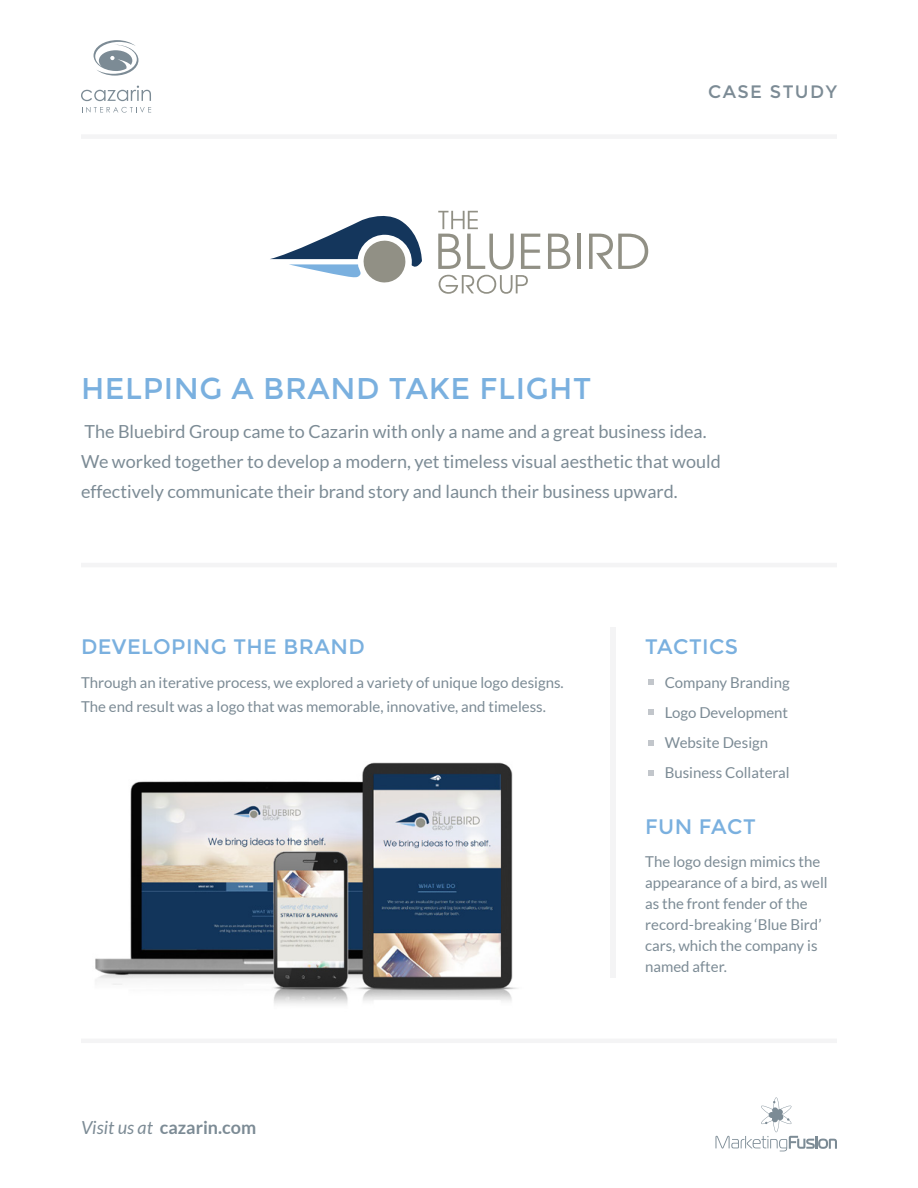
<style>
.page{position:relative;width:918px;height:1188px;background:#fff}
.page>*{position:absolute;margin:0;border:0;box-sizing:border-box;transform-origin:0 0}
.t1{font:30px "Montserrat";letter-spacing:.02em;color:#7ab0df}
.t2{font:21px "Montserrat";letter-spacing:.02em;color:#7ab0df}
.t3{font:18px/30px "Lato";color:#7c8b95}
.t4{font:700 18px "Lato";color:#7c8b95}
.t5{font:18px "Montserrat";letter-spacing:.08em;color:#7c8b95}
.t6{font:15px/21px "Lato";color:#7c8b95}
.s1{font-weight:400;font-style:italic}
</style>
<div class="page">
<img style="left:95px;top:762px;width:422px;height:243px">
<div style="left:611px;top:627px;width:5px;height:351px;background:#f4f4f5"></div>
<hr style="left:81px;top:563px;width:756px;height:4px;background:#f4f4f5">
<svg style="left:648px;top:679px;width:6px;height:6px"></svg>
<svg style="left:648px;top:740px;width:6px;height:5px"></svg>
<svg style="left:648px;top:710px;width:6px;height:5px"></svg>
<svg style="left:648px;top:770px;width:6px;height:6px"></svg>
<div style="left:81px;top:134px;width:756px;height:5px;background:#f4f4f5"></div>
<svg style="left:716px;top:1097px;width:121px;height:54px"></svg>
<hr style="left:81px;top:1039px;width:756px;height:4px;background:#f4f4f5">
<svg style="left:81px;top:86px;width:70px;height:15px"></svg>
<svg style="left:82px;top:107px;width:69px;height:6px"></svg>
<svg style="left:94px;top:40px;width:44px;height:36px"></svg>
<svg style="left:548px;top:234px;width:22px;height:35px"></svg>
<hr style="left:577px;top:234px;width:3px;height:35px;background:#919085">
<svg style="left:589px;top:234px;width:59px;height:35px"></svg>
<svg style="left:438px;top:211px;width:102px;height:83px"></svg>
<svg style="left:270px;top:216px;width:152px;height:67px"></svg>
<p class="t5" style="left:708px;top:81px;width:130px">CASE STUDY</p>
<h1 class="t1" style="left:81px;top:371px;width:512px">HELPING A BRAND TAKE FLIGHT</h1>
<p class="t3" style="left:81px;top:416px;width:641px">The Bluebird Group came to Cazarin with only a name and a great business idea.<br>We worked together to develop a modern, yet timeless visual aesthetic that would effectively communicate their brand story and launch their business upward.</p>
<h2 class="t2" style="left:81px;top:635px;width:285px">DEVELOPING THE BRAND</h2>
<p class="t6" style="left:81px;top:670px;width:484px;line-height:24px">Through an iterative process, we explored a variety of unique logo designs.<br>The end result was a logo that was memorable, innovative, and timeless.</p>
<p class="t4" style="left:81px;top:1117px;width:177px"><span class="s1">Visit us at</span> cazarin.com</p>
<h2 class="t2" style="left:645px;top:635px;width:94px">TACTICS</h2>
<p class="t6" style="left:665px;top:667px;width:127px;line-height:30px">Company Branding<br>Logo Development<br>Website Design<br>Business Collateral</p>
<h2 class="t2" style="left:645px;top:814px;width:112px">FUN FACT</h2>
<p class="t6" style="left:645px;top:851px;width:184px">The logo design mimics the appearance of a bird, as well as the front fender of the record-breaking ‘Blue Bird’ cars, which the company is named after.</p>
</div>
